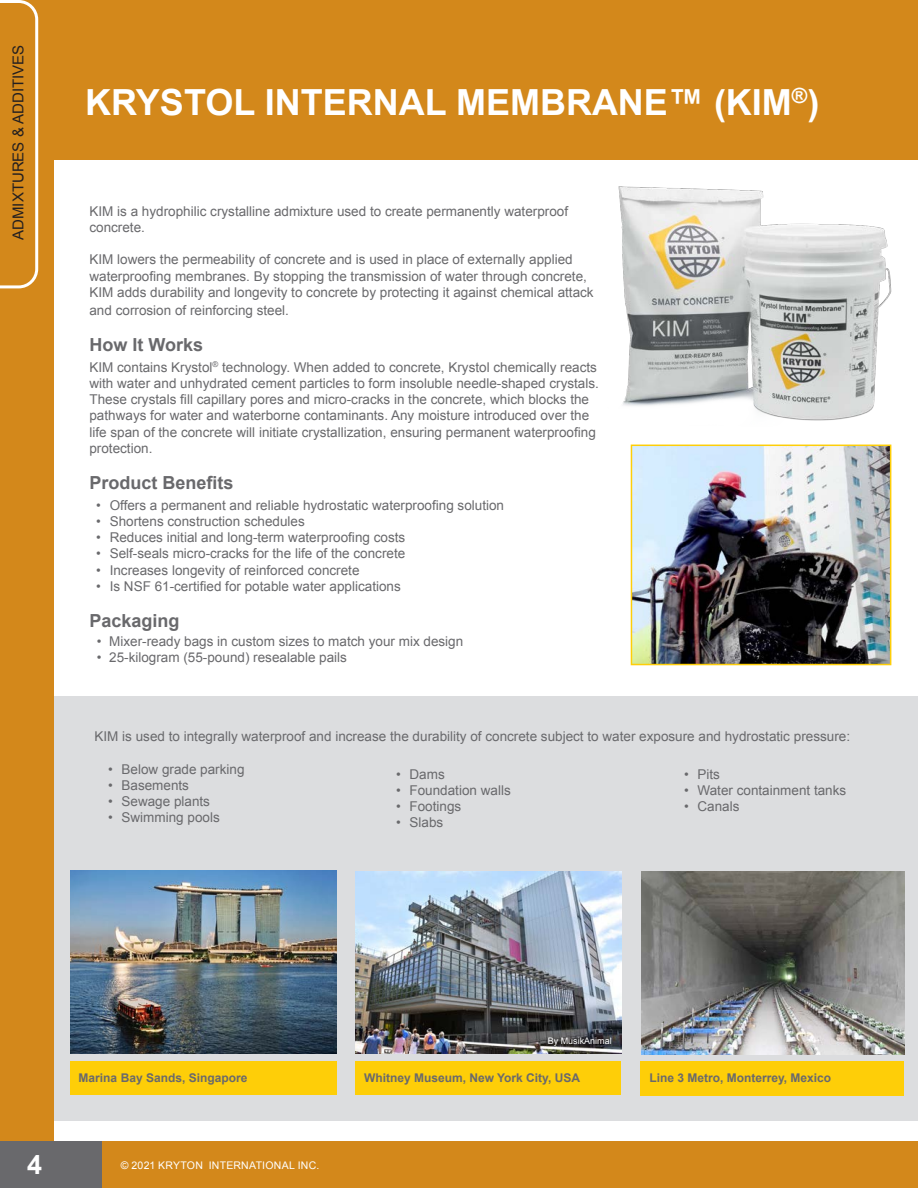
<style>
.page{position:relative;width:918px;height:1188px;background:#fff}
.page>*{position:absolute;margin:0;border:0;box-sizing:border-box;transform-origin:0 0}
.product_title{font:700 36px "Arial";color:#fff}
.number_sections{font:700 27px "Arial";color:#fff}
.body_text{font:700 18px "Arial";color:#69696c}
.packaging_codes{font:700 18px "Arial";color:#69696c}
.Headings{font:15px "Arial";color:#231f20}
.body_text-2{font:13.5px/16.2px "Arial";color:#69696c}
.bullet_list{font:13.5px "Arial";color:#69696c}
.captions{font:700 12px "Arial";color:#69696c}
.t1{font:10.5px "Arial";letter-spacing:.02em;color:#fff}
.Headings-2{font:9px "Arial";color:#fff}
</style>
<div class="page">
<div style="left:0;top:0;width:918px;height:159px;background:#d3881b"></div>
<div style="left:54px;top:697px;width:864px;height:424px;background:#dcdddf"></div>
<div style="left:70px;top:1061px;width:267px;height:34px;background:#fece08"></div>
<div style="left:355px;top:1061px;width:265px;height:34px;background:#fece08"></div>
<div style="left:641px;top:1061px;width:263px;height:35px;background:#fece08"></div>
<img style="left:70px;top:871px;width:266px;height:183px">
<img style="left:355px;top:871px;width:266px;height:183px">
<img style="left:642px;top:871px;width:262px;height:183px">
<img style="left:634px;top:448px;width:254px;height:214px">
<div style="left:631px;top:445px;width:260px;height:220px;border:2px solid #fece08"></div>
<img style="left:618px;top:186px;width:274px;height:235px">
<div style="left:0;top:0;width:54px;height:1141px;background:#d3881b"></div>
<svg style="left:0;top:0;width:38px;height:288px"></svg>
<div style="left:0;top:1141px;width:918px;height:47px;background:#d3881b"></div>
<div style="left:0;top:1141px;width:102px;height:47px;background:#69696c"></div>
<p class="Headings" style="left:8px;top:240px;width:197px;rotate:-90deg">ADMIXTURES &amp; ADDITIVES</p>
<p class="product_title" style="left:85px;top:78px;width:736px">KRYSTOL INTERNAL MEMBRANE™ (KIM<sup>®</sup>)</p>
<p class="body_text-2" style="left:89px;top:203px;width:480px">KIM is a hydrophilic crystalline admixture used to create permanently waterproof concrete.</p>
<p class="body_text-2" style="left:89px;top:252px;width:506px">KIM lowers the permeability of concrete and is used in place of externally applied waterproofing membranes. By stopping the transmission of water through concrete,<br>KIM adds durability and longevity to concrete by protecting it against chemical attack</p>
<p class="body_text-2" style="left:89px;top:302px;width:201px">and corrosion of reinforcing steel.</p>
<p class="body_text" style="left:89px;top:333px;width:115px">How It Works</p>
<p class="body_text-2" style="left:89px;top:359px;width:511px">KIM contains Krystol<sup>®</sup> technology. When added to concrete, Krystol chemically reacts with water and unhydrated cement particles to form insoluble needle-shaped crystals.<br>These crystals fill capillary pores and micro-cracks in the concrete, which blocks the pathways for water and waterborne contaminants. Any moisture introduced over the life span of the concrete will initiate crystallization, ensuring permanent waterproofing protection.</p>
<p class="body_text" style="left:89px;top:471px;width:146px">Product Benefits</p>
<p class="body_text-2" style="left:96px;top:497px;width:409px">• Offers a permanent and reliable hydrostatic waterproofing solution</p>
<p class="body_text-2" style="left:96px;top:513px;width:210px">• Shortens construction schedules</p>
<p class="body_text-2" style="left:96px;top:530px;width:311px">• Reduces initial and long-term waterproofing costs</p>
<p class="body_text-2" style="left:96px;top:546px;width:311px">• Self-seals micro-cracks for the life of the concrete</p>
<p class="body_text-2" style="left:96px;top:562px;width:265px">• Increases longevity of reinforced concrete</p>
<p class="body_text-2" style="left:96px;top:578px;width:306px">• Is NSF 61-certified for potable water applications</p>
<p class="packaging_codes" style="left:89px;top:609px;width:92px">Packaging</p>
<p class="bullet_list" style="left:97px;top:632px;width:368px">• Mixer-ready bags in custom sizes to match your mix design</p>
<p class="bullet_list" style="left:97px;top:649px;width:252px">• 25-kilogram (55-pound) resealable pails</p>
<p class="body_text-2" style="left:95px;top:729px;width:757px">KIM is used to integrally waterproof and increase the durability of concrete subject to water exposure and hydrostatic pressure:</p>
<p class="bullet_list" style="left:108px;top:760px;width:138px">• Below grade parking</p>
<p class="bullet_list" style="left:108px;top:776px;width:83px">• Basements</p>
<p class="bullet_list" style="left:108px;top:793px;width:104px">• Sewage plants</p>
<p class="bullet_list" style="left:108px;top:809px;width:113px">• Swimming pools</p>
<p class="bullet_list" style="left:396px;top:765px;width:50px">• Dams</p>
<p class="bullet_list" style="left:396px;top:781px;width:116px">• Foundation walls</p>
<p class="bullet_list" style="left:396px;top:797px;width:67px">• Footings</p>
<p class="bullet_list" style="left:396px;top:814px;width:49px">• Slabs</p>
<p class="bullet_list" style="left:684px;top:765px;width:38px">• Pits</p>
<p class="bullet_list" style="left:684px;top:781px;width:164px">• Water containment tanks</p>
<p class="bullet_list" style="left:684px;top:797px;width:57px">• Canals</p>
<p class="Headings-2" style="left:548px;top:1035px;width:66px">By MusikAnimal</p>
<p class="captions" style="left:79px;top:1070px;width:170px">Marina Bay Sands, Singapore</p>
<p class="captions" style="left:364px;top:1070px;width:218px">Whitney Museum, New York City, USA</p>
<p class="captions" style="left:649px;top:1070px;width:183px">Line 3 Metro, Monterrey, Mexico</p>
<p class="number_sections" style="left:27px;top:1146px;width:17px">4</p>
<p class="t1" style="left:121px;top:1159px;width:200px">© 2021 KRYTON INTERNATIONAL INC.</p>
</div>
